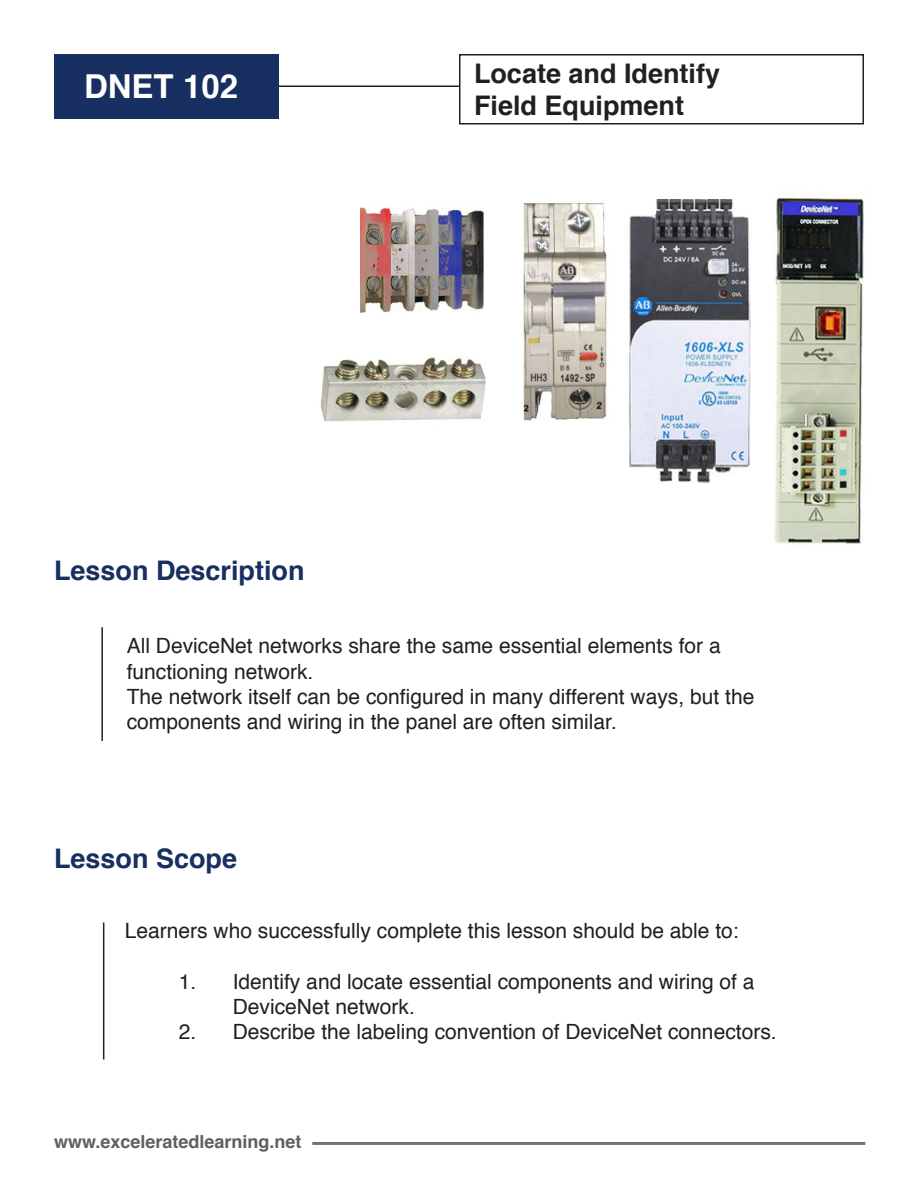
<style>
.page{position:relative;width:918px;height:1188px;background:#fff}
.page>*{position:absolute;margin:0;border:0;box-sizing:border-box;transform-origin:0 0}
.t1{font:700 33px "Helvetica";color:#fff}
.t2{font:700 27px "Helvetica";color:#231f20}
.t3{font:700 27px "Helvetica";color:#182f61}
.t4{font:21px "Helvetica";color:#231f20}
.t5{font:700 18px "Helvetica";color:#5f5f5f}
</style>
<div class="page">
<hr style="left:312px;top:1143px;width:553px;height:1px;background:#231f20">
<hr style="left:312px;top:1144px;width:553px;height:1px;background:#231f20">
<hr style="left:258px;top:86px;width:201px;height:1px;background:#231f20">
<div style="left:54px;top:55px;width:225px;height:64px;background:#182f61"></div>
<div style="left:459px;top:54px;width:405px;height:70px;border:2px solid #231f20"></div>
<hr style="left:101px;top:627px;width:2px;height:114px;background:#231f20">
<hr style="left:103px;top:922px;width:1px;height:137px;background:#231f20">
<img style="left:630px;top:199px;width:120px;height:283px">
<img style="left:523px;top:203px;width:84px;height:218px">
<img style="left:360px;top:208px;width:123px;height:105px">
<img style="left:320px;top:357px;width:166px;height:65px">
<img style="left:774px;top:191px;width:97px;height:353px">
<p class="t1" style="left:84px;top:60px;width:156px">DNET 102</p>
<p class="t2" style="left:474px;top:51px;width:248px">Locate and Identify</p>
<p class="t2" style="left:474px;top:84px;width:212px">Field Equipment</p>
<p class="t3" style="left:54px;top:549px;width:252px">Lesson Description</p>
<p class="t4" style="left:127px;top:630px;width:596px">All DeviceNet networks share the same essential elements for a</p>
<p class="t4" style="left:127px;top:655px;width:188px">functioning network.</p>
<p class="t4" style="left:127px;top:680px;width:629px">The network itself can be configured in many different ways, but the</p>
<p class="t4" style="left:127px;top:705px;width:492px">components and wiring in the panel are often similar.</p>
<p class="t3" style="left:54px;top:836px;width:185px">Lesson Scope</p>
<p class="t4" style="left:125px;top:915px;width:615px">Learners who successfully complete this lesson should be able to:</p>
<p class="t4" style="left:179px;top:965px;width:577px">1. Identify and locate essential components and wiring of a</p>
<p class="t4" style="left:233px;top:990px;width:184px">DeviceNet network.</p>
<p class="t4" style="left:179px;top:1015px;width:599px">2. Describe the labeling convention of DeviceNet connectors.</p>
<p class="t5" style="left:54px;top:1127px;width:249px">www.exceleratedlearning.net</p>
</div>
